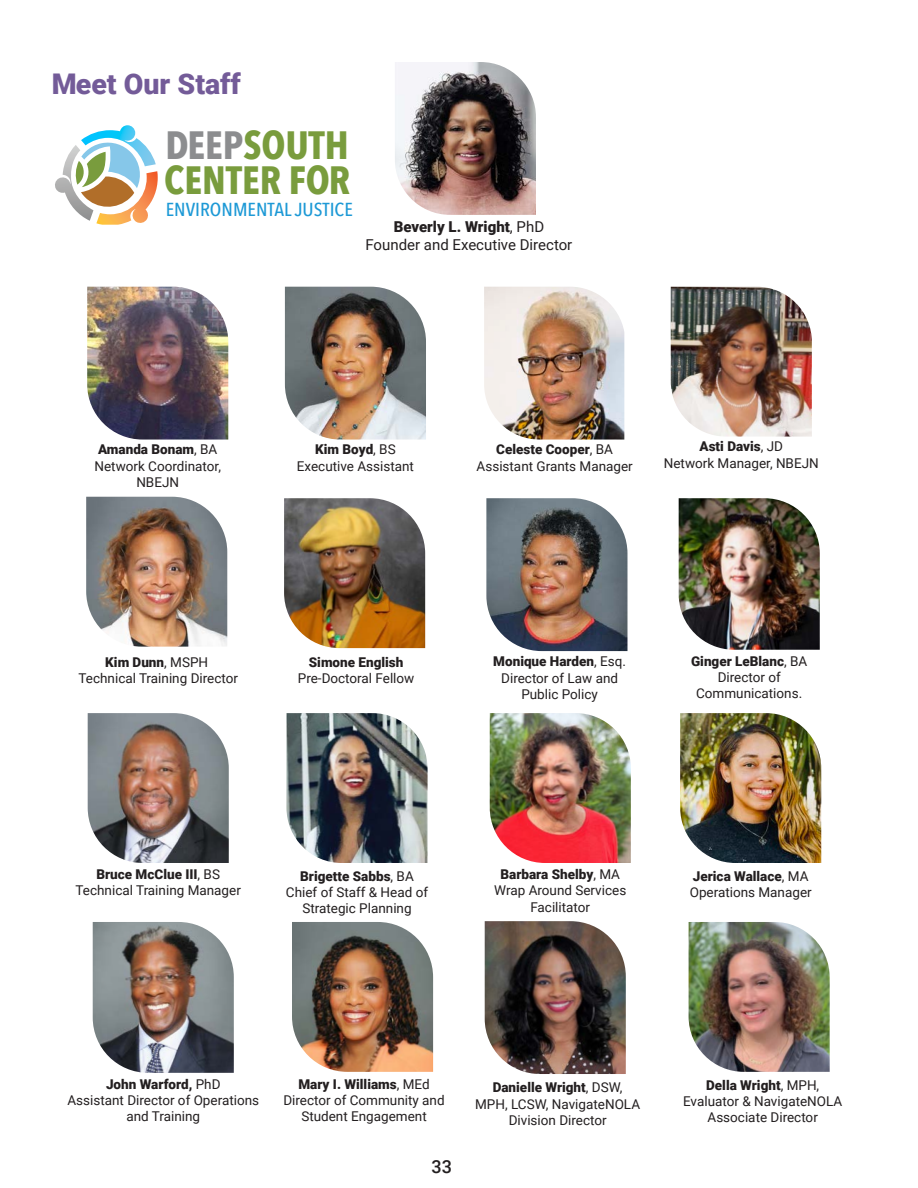
<style>
.page{position:relative;width:918px;height:1188px;background:#fff}
.page>*{position:absolute;margin:0;border:0;box-sizing:border-box;transform-origin:0 0}
.t1{font:700 39.45px/35px "Avenir Next Condensed";color:#799c3d}
.t2{font:900 28.5px "Roboto";color:#64498d}
.t3{font:500 18.75px "Avenir Next Condensed";color:#1d99d6;scale:1.06 1}
.t4{font:500 18px "Roboto";color:#231f20}
.t5{font:15px/18px "Roboto";color:#231f20;text-align:center}
.t6{font:13.5px/16.2px "Roboto";color:#231f20;text-align:center}
.t7{font:900 13.5px "Roboto";color:#231f20}
.s1{color:#8c8d8f}
.s2{font-weight:900}
.s3{font-weight:400}
</style>
<div class="page">
<img style="left:486px;top:498px;width:141px;height:153px">
<img style="left:395px;top:62px;width:141px;height:153px">
<img style="left:285px;top:287px;width:141px;height:153px">
<img style="left:87px;top:287px;width:141px;height:153px">
<img style="left:86px;top:497px;width:141px;height:150px">
<img style="left:671px;top:287px;width:141px;height:150px">
<img style="left:284px;top:498px;width:141px;height:150px">
<img style="left:88px;top:713px;width:141px;height:150px">
<img style="left:286px;top:713px;width:142px;height:150px">
<img style="left:490px;top:713px;width:141px;height:150px">
<img style="left:93px;top:922px;width:141px;height:151px">
<img style="left:292px;top:922px;width:141px;height:150px">
<img style="left:485px;top:921px;width:141px;height:153px">
<img style="left:689px;top:922px;width:141px;height:150px">
<img style="left:484px;top:287px;width:140px;height:153px">
<img style="left:680px;top:713px;width:141px;height:150px">
<img style="left:679px;top:498px;width:141px;height:152px">
<svg style="left:55px;top:125px;width:103px;height:100px"></svg>
<h2 class="t2" style="left:51px;top:64px;width:191px">Meet Our Staff</h2>
<h1 class="t1" style="left:164px;top:128px;width:187px"><span class="s1">DEEP</span>SOUTH<br>CENTER FOR</h1>
<h3 class="t3" style="left:166px;top:198px;width:178px">ENVIRONMENTAL JUSTICE</h3>
<p class="t5" style="left:366px;top:217px;width:208px"><span class="s2">Beverly L. Wright</span>, PhD<br>Founder and Executive Director</p>
<p class="t6" style="left:95px;top:441px;width:128px"><span class="s2">Amanda Bonam</span>, BA<br>Network Coordinator,<br>NBEJN</p>
<p class="t7" style="left:315px;top:440px;width:82px">Kim Boyd<span class="s3">, BS</span></p>
<p class="t6" style="left:297px;top:457px;width:119px">Executive Assistant</p>
<p class="t6" style="left:477px;top:441px;width:158px"><span class="s2">Celeste Cooper</span>, BA<br>Assistant Grants Manager</p>
<p class="t7" style="left:700px;top:437px;width:85px">Asti Davis<span class="s3">, JD</span></p>
<p class="t6" style="left:664px;top:454px;width:156px">Network Manager, NBEJN</p>
<p class="t7" style="left:105px;top:653px;width:104px">Kim Dunn<span class="s3">, MSPH</span></p>
<p class="t6" style="left:79px;top:670px;width:161px">Technical Training Director</p>
<p class="t7" style="left:309px;top:653px;width:96px">Simone English</p>
<p class="t6" style="left:298px;top:670px;width:118px">Pre-Doctoral Fellow</p>
<p class="t7" style="left:493px;top:652px;width:134px">Monique Harden<span class="s3">, Esq.</span></p>
<p class="t6" style="left:501px;top:669px;width:118px">Director of Law and<br>Public Policy</p>
<p class="t7" style="left:691px;top:651px;width:118px">Ginger LeBlanc<span class="s3">, BA</span></p>
<p class="t6" style="left:696px;top:668px;width:108px">Director of<br>Communications.</p>
<p class="t6" style="left:76px;top:866px;width:167px"><span class="s2">Bruce McClue III</span>, BS<br>Technical Training Manager</p>
<p class="t6" style="left:286px;top:867px;width:144px"><span class="s2">Brigette Sabbs</span>, BA<br>Chief of Staff &amp; Head of<br>Strategic Planning</p>
<p class="t6" style="left:494px;top:866px;width:134px"><span class="s2">Barbara Shelby</span>, MA<br>Wrap Around Services<br>Facilitator</p>
<p class="t6" style="left:690px;top:867px;width:124px;text-align:left"><span class="s2">Jerica Wallace</span>, MA<br>Operations Manager</p>
<p class="t7" style="left:106px;top:1075px;width:116px">John Warford, <span class="s3">PhD</span></p>
<p class="t6" style="left:67px;top:1092px;width:193px">Assistant Director of Operations and Training</p>
<p class="t6" style="left:283px;top:1076px;width:163px"><span class="s2">Mary I. Williams</span>, MEd<br>Director of Community and<br>Student Engagement</p>
<p class="t6" style="left:475px;top:1079px;width:166px"><span class="s2">Danielle Wright</span>, DSW,<br>MPH, LCSW, NavigateNOLA<br>Division Director</p>
<p class="t6" style="left:683px;top:1076px;width:161px"><span class="s2">Della Wright</span>, MPH,<br>Evaluator &amp; NavigateNOLA<br>Associate Director</p>
<h3 class="t4" style="left:432px;top:1154px;width:22px">33</h3>
</div>
